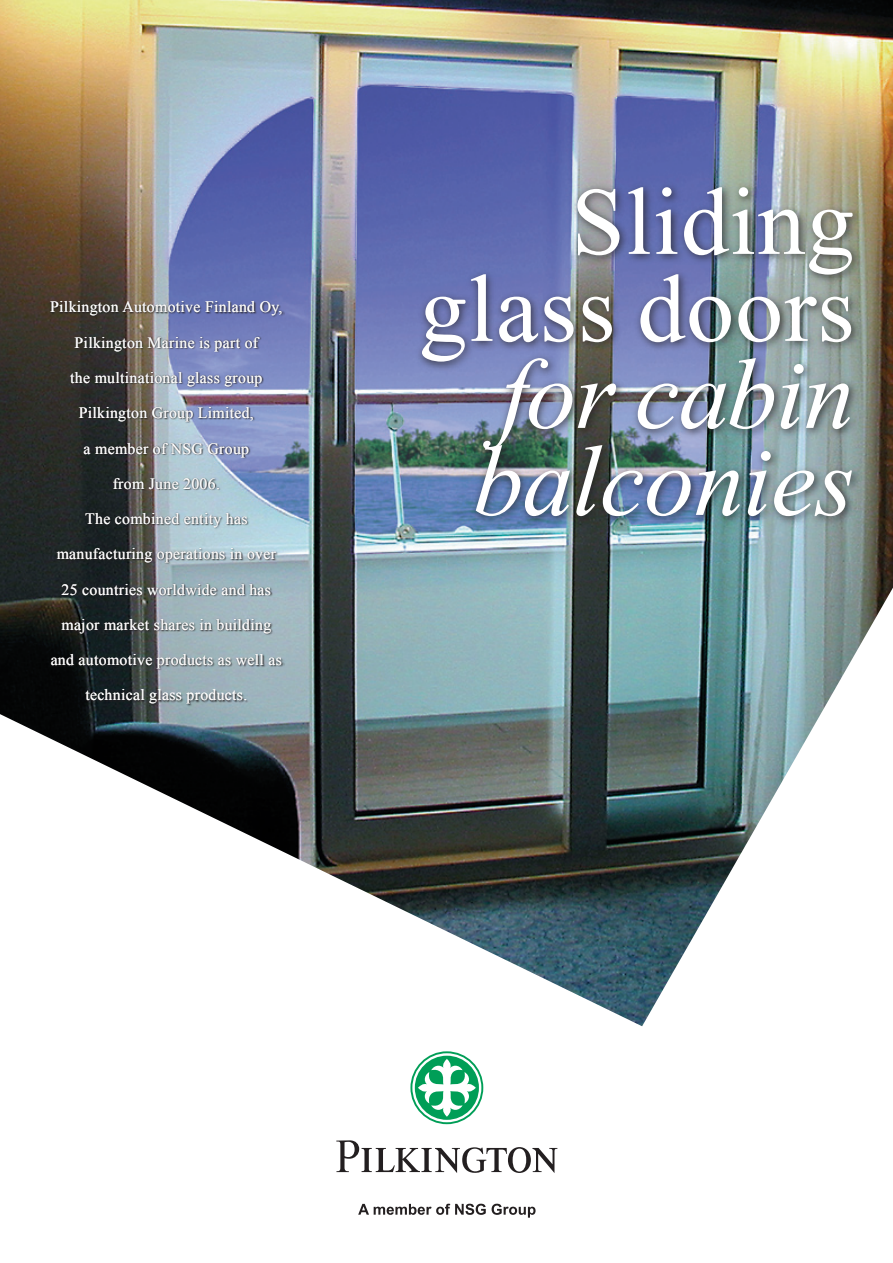
<style>
.page{position:relative;width:893px;height:1263px;background:#fff}
.page>*{position:absolute;margin:0;border:0;box-sizing:border-box;transform-origin:0 0}
.t1{font:italic 100.5px/87px "Times New Roman";letter-spacing:-.005em;color:#fff}
.t2{font:96px/87px "Times New Roman";letter-spacing:.01em;color:#fff;text-align:right}
.t3{font:15.75px "Times New Roman";letter-spacing:.02em;color:#fff}
</style>
<div class="page">
<svg style="left:358px;top:1204px;width:128px;height:11px"></svg>
<svg style="left:492px;top:1204px;width:44px;height:14px"></svg>
<svg style="left:410px;top:1051px;width:73px;height:73px"></svg>
<svg style="left:412px;top:1053px;width:69px;height:69px"></svg>
<div style="left:415px;top:1056px;width:64px;height:64px;background:#009e57;border-radius:50%"></div>
<svg style="left:418px;top:1058px;width:58px;height:59px"></svg>
<svg style="left:336px;top:1140px;width:221px;height:33px"></svg>
<img style="left:0;top:0;width:893px;height:1026px">
<div style="left:415px;top:180px;width:448px;height:348px;background:#231f20;opacity:.78"></div>
<div style="left:49px;top:300px;width:235px;height:406px;background:#231f20;opacity:.65"></div>
<p class="t3" style="left:50px;top:297px;width:234px">Pilkington Automotive Finland Oy,</p>
<p class="t3" style="left:75px;top:332px;width:185px">Pilkington Marine is part of</p>
<p class="t3" style="left:70px;top:367px;width:194px">the multinational glass group</p>
<p class="t3" style="left:79px;top:402px;width:177px">Pilkington Group Limited,</p>
<p class="t3" style="left:84px;top:438px;width:167px">a member of NSG Group</p>
<p class="t3" style="left:113px;top:473px;width:109px">from June 2006.</p>
<p class="t3" style="left:85px;top:508px;width:164px">The combined entity has</p>
<p class="t3" style="left:57px;top:543px;width:221px">manufacturing operations in over</p>
<p class="t3" style="left:62px;top:579px;width:211px">25 countries worldwide and has</p>
<p class="t3" style="left:61px;top:614px;width:211px">major market shares in building</p>
<p class="t3" style="left:51px;top:649px;width:233px">and automotive products as well as</p>
<p class="t3" style="left:85px;top:684px;width:163px">technical glass products.</p>
<h2 class="t2" style="left:419px;top:179px;width:437px">Sliding glass doors</h2>
<h1 class="t1" style="left:473px;top:352px;width:383px">for cabin balconies</h1>
</div>
